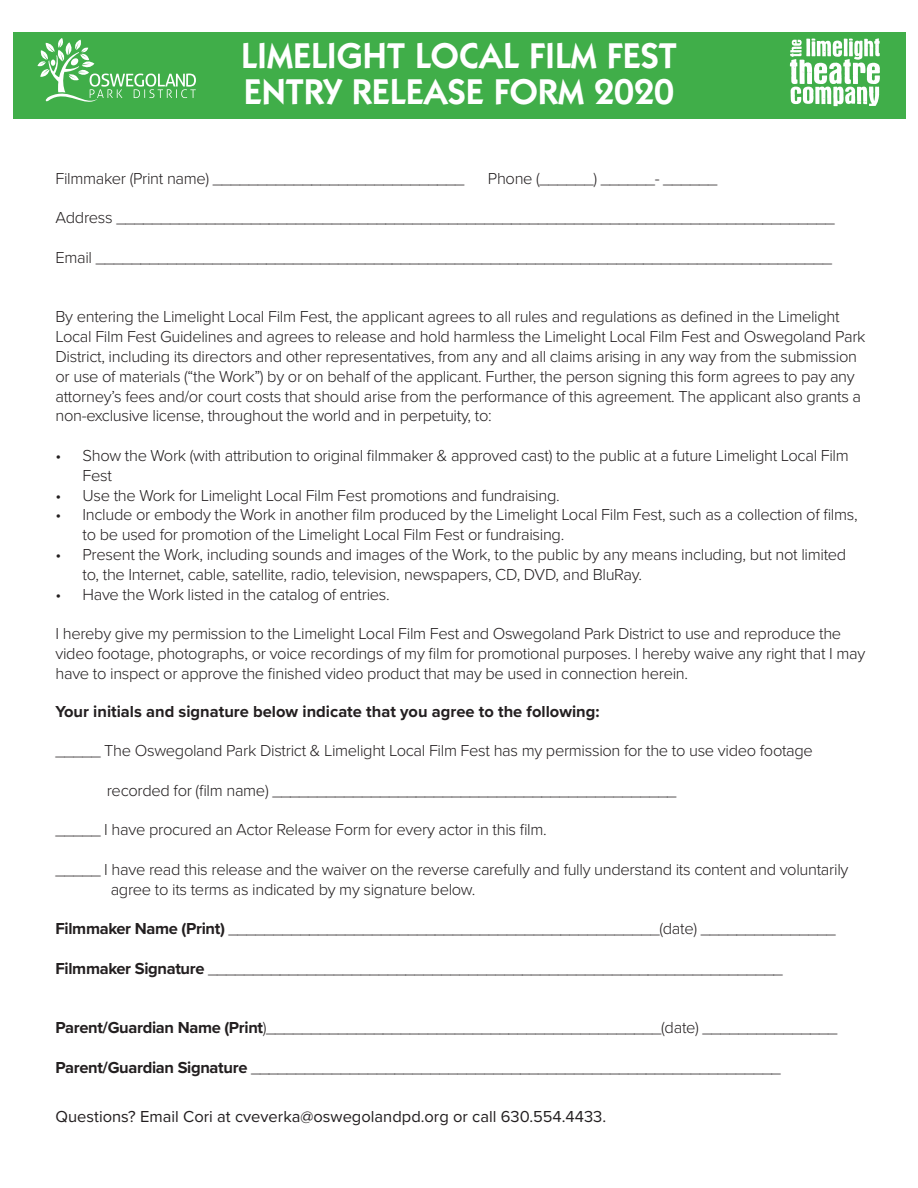
<style>
.page{position:relative;width:918px;height:1188px;background:#fff}
.page>*{position:absolute;margin:0;border:0;box-sizing:border-box;transform-origin:0 0}
.t1{font:600 36px "Itc Kabel";color:#fff}
.t2{font:300 16.5px/19.8px "Proxima Nova";letter-spacing:-.02em;color:#231f20}
.t3{font:16.5px "Proxima Nova";color:#231f20}
.t4{font:700 16.5px "Proxima Nova";color:#231f20}
.s1{font-weight:700}
</style>
<div class="page">
<div style="left:13px;top:32px;width:892px;height:86px;background:#40ae49"></div>
<svg style="left:38px;top:39px;width:158px;height:63px"></svg>
<svg style="left:790px;top:38px;width:90px;height:68px"></svg>
<p class="t1" style="left:241px;top:35px;width:437px">LIMELIGHT LOCAL FILM FEST</p>
<p class="t1" style="left:244px;top:71px;width:432px">ENTRY RELEASE FORM 2020</p>
<p class="t2" style="left:56px;top:168px;width:411px">Filmmaker (Print name) ____________________________</p>
<p class="t2" style="left:488px;top:168px;width:231px">Phone (______) ______- ______</p>
<p class="t2" style="left:56px;top:207px;width:781px">Address ________________________________________________________________________________</p>
<p class="t2" style="left:56px;top:247px;width:778px">Email __________________________________________________________________________________</p>
<p class="t2" style="left:56px;top:306px;width:812px">By entering the Limelight Local Film Fest, the applicant agrees to all rules and regulations as defined in the Limelight Local Film Fest Guidelines and agrees to release and hold harmless the Limelight Local Film Fest and Oswegoland Park District, including its directors and other representatives, from any and all claims arising in any way from the submission or use of materials (“the Work”) by or on behalf of the applicant. Further, the person signing this form agrees to pay any attorney’s fees and/or court costs that should arise from the performance of this agreement. The applicant also grants a non-exclusive license, throughout the world and in perpetuity, to:</p>
<p class="t2" style="left:82px;top:445px;width:768px;text-indent:-27px">• Show the Work (with attribution to original filmmaker &amp; approved cast) to the public at a future Limelight Local Film<br>Fest</p>
<p class="t2" style="left:56px;top:484px;width:506px">• Use the Work for Limelight Local Film Fest promotions and fundraising.</p>
<p class="t2" style="left:82px;top:504px;width:777px;text-indent:-27px">• Include or embody the Work in another film produced by the Limelight Local Film Fest, such as a collection of films, to be used for promotion of the Limelight Local Film Fest or fundraising.</p>
<p class="t2" style="left:82px;top:544px;width:765px;text-indent:-27px">• Present the Work, including sounds and images of the Work, to the public by any means including, but not limited to, the Internet, cable, satellite, radio, television, newspapers, CD, DVD, and BluRay.</p>
<p class="t2" style="left:56px;top:583px;width:336px">• Have the Work listed in the catalog of entries.</p>
<p class="t2" style="left:56px;top:623px;width:811px">I hereby give my permission to the Limelight Local Film Fest and Oswegoland Park District to use and reproduce the video footage, photographs, or voice recordings of my film for promotional purposes. I hereby waive any right that I may have to inspect or approve the finished video product that may be used in connection herein.</p>
<p class="t4" style="left:56px;top:699px;width:546px">Your initials and signature below indicate that you agree to the following:</p>
<p class="t2" style="left:56px;top:740px;width:759px">_____ The Oswegoland Park District &amp; Limelight Local Film Fest has my permission for the to use video footage</p>
<p class="t2" style="left:107px;top:780px;width:571px">recorded for (film name) _____________________________________________</p>
<p class="t2" style="left:56px;top:819px;width:493px">_____ I have procured an Actor Release Form for every actor in this film.</p>
<p class="t2" style="left:56px;top:859px;width:794px">_____ I have read this release and the waiver on the reverse carefully and fully understand its content and voluntarily</p>
<p class="t2" style="left:111px;top:879px;width:366px">agree to its terms as indicated by my signature below.</p>
<p class="t2" style="left:56px;top:918px;width:782px"><span class="s1">Filmmaker Name (Print)</span> ________________________________________________(date) _______________</p>
<p class="t2" style="left:56px;top:958px;width:729px"><span class="s1">Filmmaker Signature</span> ________________________________________________________________</p>
<p class="t2" style="left:56px;top:1017px;width:784px"><span class="s1">Parent/Guardian Name (Print</span>)____________________________________________(date) _______________</p>
<p class="t2" style="left:56px;top:1057px;width:727px"><span class="s1">Parent/Guardian Signature</span> ___________________________________________________________</p>
<p class="t3" style="left:56px;top:1104px;width:552px">Questions? Email Cori at cveverka@oswegolandpd.org or call 630.554.4433.</p>
</div>
